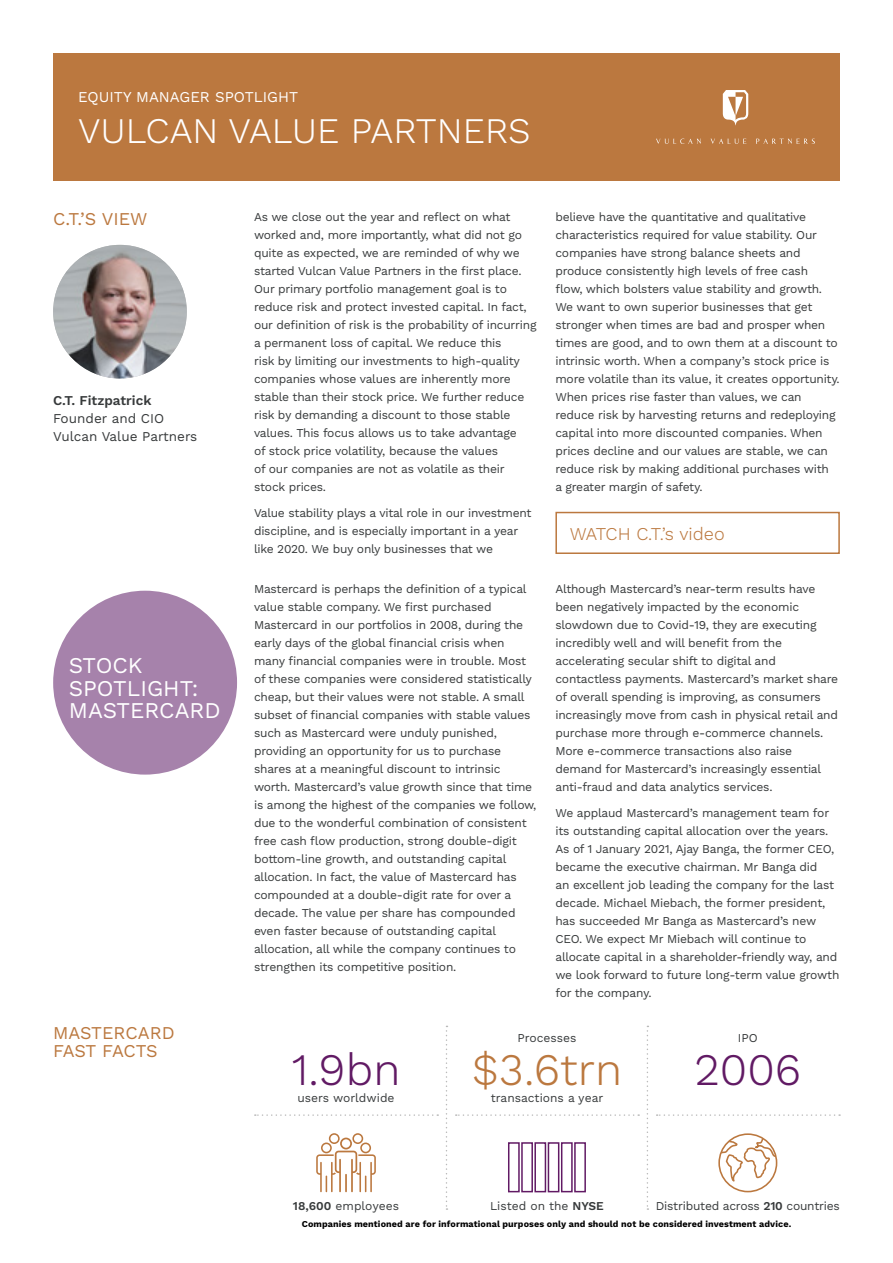
<style>
.page{position:relative;width:893px;height:1263px;background:#fff}
.page>*{position:absolute;margin:0;border:0;box-sizing:border-box;transform-origin:0 0}
.t1{font:300 45px "Work Sans";color:#611a64}
.t2{font:300 45px "Work Sans";color:#bb783f}
.t3{font:300 36px "Work Sans";color:#fff}
.t4{font:22.5px/22.5px "Work Sans";color:#fff}
.t5{font:18px/18px "Work Sans";color:#bb783f}
.t6{font:300 18px "Work Sans";color:#bb783f}
.t7{font:15px "Work Sans";color:#fff}
.t8{font:13.5px/18px "Work Sans";color:#373a3b}
.t9{font:600 13.5px "Work Sans";color:#373a3b}
.t10{font:12px/18px "Work Sans";letter-spacing:-.02em;color:#373a3b}
.t11{font:12px "Work Sans";color:#373a3b}
.t12{font:700 9px "Work Sans";letter-spacing:.01em;color:#000}
.s1{font-weight:600}
</style>
<div class="page">
<div style="left:53px;top:53px;width:787px;height:128px;background:#bb783f"></div>
<img style="left:53px;top:245px;width:134px;height:133px;border-radius:67px">
<div style="left:53px;top:591px;width:184px;height:184px;background:#a682ab;border-radius:50%"></div>
<svg style="left:555px;top:511px;width:285px;height:43px"></svg>
<svg style="left:446px;top:1026px;width:1px;height:184px"></svg>
<svg style="left:255px;top:1114px;width:183px;height:2px"></svg>
<svg style="left:456px;top:1114px;width:183px;height:2px"></svg>
<svg style="left:647px;top:1026px;width:1px;height:184px"></svg>
<svg style="left:316px;top:1133px;width:60px;height:59px"></svg>
<svg style="left:657px;top:1114px;width:183px;height:76px"></svg>
<svg style="left:508px;top:1142px;width:78px;height:51px"></svg>
<svg style="left:723px;top:90px;width:25px;height:35px"></svg>
<svg style="left:656px;top:139px;width:45px;height:5px"></svg>
<svg style="left:710px;top:139px;width:36px;height:5px"></svg>
<svg style="left:756px;top:139px;width:59px;height:5px"></svg>
<p class="t7" style="left:78px;top:88px;width:222px">EQUITY MANAGER SPOTLIGHT</p>
<h2 class="t3" style="left:78px;top:110px;width:454px">VULCAN VALUE PARTNERS</h2>
<h3 class="t5" style="left:53px;top:211px;width:96px">C.T.’S VIEW</h3>
<p class="t9" style="left:53px;top:393px;width:100px">C.T. Fitzpatrick</p>
<p class="t8" style="left:53px;top:410px;width:146px">Founder and CIO<br>Vulcan Value Partners</p>
<p class="t10" style="left:254px;top:208px;width:284px">As we close out the year and reflect on what worked and, more importantly, what did not go quite as expected, we are reminded of why we started Vulcan Value Partners in the first place.<br>Our primary portfolio management goal is to reduce risk and protect invested capital. In fact, our definition of risk is the probability of incurring a permanent loss of capital. We reduce this<br>risk by limiting our investments to high-quality companies whose values are inherently more stable than their stock price. We further reduce risk by demanding a discount to those stable values. This focus allows us to take advantage<br>of stock price volatility, because the values<br>of our companies are not as volatile as their stock prices.</p>
<p class="t10" style="left:254px;top:505px;width:279px">Value stability plays a vital role in our investment discipline, and is especially important in a year like 2020. We buy only businesses that we</p>
<p class="t10" style="left:555px;top:208px;width:286px">believe have the quantitative and qualitative characteristics required for value stability. Our companies have strong balance sheets and produce consistently high levels of free cash<br>flow, which bolsters value stability and growth.<br>We want to own superior businesses that get stronger when times are bad and prosper when times are good, and to own them at a discount to intrinsic worth. When a company’s stock price is more volatile than its value, it creates opportunity.<br>When prices rise faster than values, we can reduce risk by harvesting returns and redeploying capital into more discounted companies. When prices decline and our values are stable, we can reduce risk by making additional purchases with<br>a greater margin of safety.</p>
<h3 class="t6" style="left:570px;top:523px;width:156px">WATCH C.T.’s video</h3>
<h3 class="t4" style="left:69px;top:655px;width:153px">STOCK<br>SPOTLIGHT:<br>MASTERCARD</h3>
<h3 class="t5" style="left:53px;top:1025px;width:123px">MASTERCARD<br>FAST FACTS</h3>
<p class="t10" style="left:254px;top:580px;width:284px">Mastercard is perhaps the definition of a typical value stable company. We first purchased Mastercard in our portfolios in 2008, during the early days of the global financial crisis when many financial companies were in trouble. Most of these companies were considered statistically cheap, but their values were not stable. A small subset of financial companies with stable values such as Mastercard were unduly punished, providing an opportunity for us to purchase shares at a meaningful discount to intrinsic worth. Mastercard’s value growth since that time is among the highest of the companies we follow, due to the wonderful combination of consistent free cash flow production, strong double-digit bottom-line growth, and outstanding capital allocation. In fact, the value of Mastercard has compounded at a double-digit rate for over a decade. The value per share has compounded even faster because of outstanding capital allocation, all while the company continues to strengthen its competitive position.</p>
<p class="t10" style="left:555px;top:580px;width:284px">Although Mastercard’s near-term results have been negatively impacted by the economic slowdown due to Covid-19, they are executing incredibly well and will benefit from the accelerating secular shift to digital and contactless payments. Mastercard’s market share of overall spending is improving, as consumers increasingly move from cash in physical retail and purchase more through e-commerce channels.<br>More e-commerce transactions also raise demand for Mastercard’s increasingly essential anti-fraud and data analytics services.</p>
<p class="t10" style="left:555px;top:805px;width:285px">We applaud Mastercard’s management team for its outstanding capital allocation over the years.<br>As of 1 January 2021, Ajay Banga, the former CEO, became the executive chairman. Mr Banga did<br>an excellent job leading the company for the last decade. Michael Miebach, the former president, has succeeded Mr Banga as Mastercard’s new CEO. We expect Mr Miebach will continue to allocate capital in a shareholder-friendly way, and we look forward to future long-term value growth for the company.</p>
<p class="t11" style="left:517px;top:1030px;width:61px">Processes</p>
<p class="t10" style="left:738px;top:1029px;width:21px">IPO</p>
<h1 class="t1" style="left:291px;top:1043px;width:111px">1.9bn</h1>
<h1 class="t2" style="left:472px;top:1043px;width:152px">$3.6trn</h1>
<h1 class="t1" style="left:694px;top:1043px;width:108px">2006</h1>
<p class="t11" style="left:297px;top:1091px;width:99px">users worldwide</p>
<p class="t11" style="left:491px;top:1091px;width:114px">transactions a year</p>
<p class="t10" style="left:656px;top:1197px;width:185px">Distributed across <span class="s1">210</span> countries</p>
<p class="t12" style="left:302px;top:1219px;width:491px">Companies mentioned are for informational purposes only and should not be considered investment advice.</p>
<p class="t11" style="left:293px;top:1199px;width:108px"><span class="s1">18,600</span> employees</p>
<p class="t11" style="left:490px;top:1199px;width:115px">Listed on the <span class="s1">NYSE</span></p>
</div>
